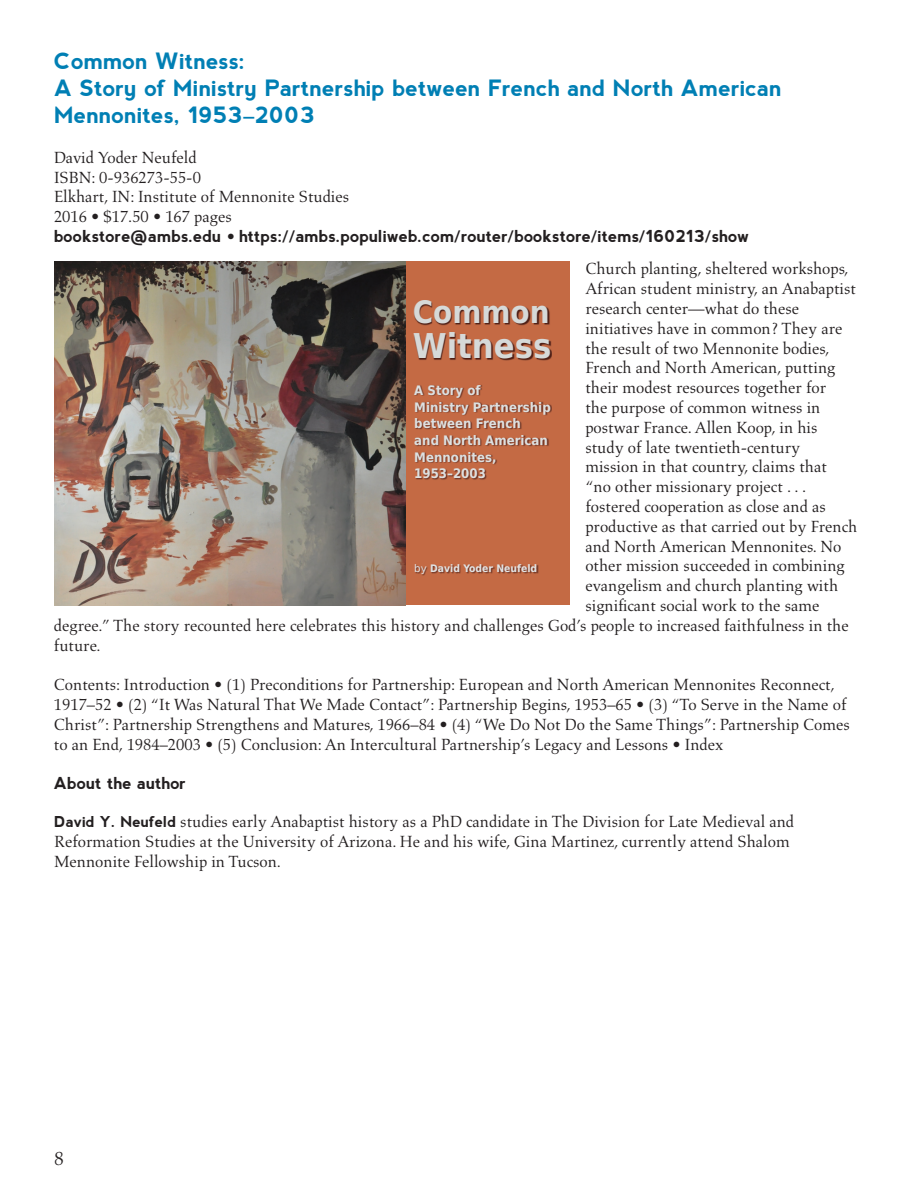
<style>
.page{position:relative;width:918px;height:1188px;background:#fff}
.page>*{position:absolute;margin:0;border:0;box-sizing:border-box;transform-origin:0 0}
.t1{font:700 34.2px "DejaVu Sans Condensed";color:#d6d9d8}
.t2{font:700 31.05px "DejaVu Sans Condensed";color:#d6d9d8}
.t3{font:700 22.5px/27px "nevis";color:#007fb4}
.t4{font:19.5px "Aldus LT Std";color:#231f20}
.t5{font:16.5px/19.8px "Aldus LT Std";color:#231f20}
.t6{font:700 16.5px "nevis";color:#231f20}
.t7{font:700 13.2px/16.6px "DejaVu Sans Condensed";color:#dde0e0}
.t8{font:700 10.35px "DejaVu Sans Condensed";color:#e1e3e4}
.s1{font-family:"Aldus LT Std";font-weight:400}
.s2{font-family:"nevis";font-weight:700;font-size:15px}
.s3{font-family:"DejaVu Sans";font-weight:400}
</style>
<div class="page">
<div style="left:54px;top:261px;width:516px;height:344px;background:#c46a44"></div>
<img style="left:414px;top:301px;width:138px;height:60px">
<img style="left:415px;top:385px;width:137px;height:191px">
<img style="left:54px;top:261px;width:351px;height:344px">
<h3 class="t3" style="left:54px;top:48px;width:729px">Common Witness:<br>A Story of Ministry Partnership between French and North American<br>Mennonites, 1953–2003</h3>
<p class="t5" style="left:54px;top:148px;width:297px">David Yoder Neufeld<br>ISBN: 0-936273-55-0<br>Elkhart, IN: Institute of Mennonite Studies<br>2016 • $17.50 • 167 pages</p>
<p class="t6" style="left:54px;top:227px;width:697px">bookstore@ambs.edu <span class="s1">•</span> https://ambs.populiweb.com/router/bookstore/items/160213/show</p>
<p class="t5" style="left:585px;top:259px;width:265px">Church planting, sheltered workshops,</p>
<p class="t5" style="left:585px;top:279px;width:272px">African student ministry, an Anabaptist</p>
<p class="t5" style="left:585px;top:299px;width:215px">research center—what do these</p>
<p class="t5" style="left:585px;top:319px;width:259px">initiatives have in common? They are</p>
<p class="t5" style="left:585px;top:338px;width:246px">the result of two Mennonite bodies,</p>
<p class="t5" style="left:585px;top:358px;width:252px">French and North American, putting</p>
<p class="t5" style="left:585px;top:378px;width:242px">their modest resources together for</p>
<p class="t5" style="left:585px;top:398px;width:237px">the purpose of common witness in</p>
<p class="t5" style="left:585px;top:418px;width:234px">postwar France. Allen Koop, in his</p>
<p class="t5" style="left:585px;top:437px;width:216px">study of late twentieth-century</p>
<p class="t5" style="left:585px;top:457px;width:243px">mission in that country, claims that</p>
<p class="t5" style="left:585px;top:477px;width:223px">“no other missionary project . . .</p>
<p class="t5" style="left:585px;top:497px;width:242px">fostered cooperation as close and as</p>
<p class="t5" style="left:585px;top:517px;width:273px">productive as that carried out by French</p>
<p class="t5" style="left:585px;top:536px;width:258px">and North American Mennonites. No</p>
<p class="t5" style="left:585px;top:556px;width:261px">other mission succeeded in combining</p>
<p class="t5" style="left:585px;top:576px;width:254px">evangelism and church planting with</p>
<p class="t5" style="left:585px;top:596px;width:236px">significant social work to the same</p>
<p class="t5" style="left:54px;top:616px;width:796px">degree.” The story recounted here celebrates this history and challenges God’s people to increased faithfulness in the</p>
<p class="t5" style="left:54px;top:635px;width:48px">future.</p>
<p class="t5" style="left:54px;top:675px;width:797px">Contents: Introduction • (1) Preconditions for Partnership: European and North American Mennonites Reconnect, 1917–52 • (2) “It Was Natural That We Made Contact”: Partnership Begins, 1953–65 • (3) “To Serve in the Name of Christ”: Partnership Strengthens and Matures, 1966–84 • (4) “We Do Not Do the Same Things”: Partnership Comes to an End, 1984–2003 • (5) Conclusion: An Intercultural Partnership’s Legacy and Lessons • Index</p>
<p class="t6" style="left:54px;top:774px;width:134px">About the author</p>
<p class="t5" style="left:54px;top:812px;width:742px"><span class="s2">David Y. Neufeld</span> studies early Anabaptist history as a PhD candidate in The Division for Late Medieval and<br>Reformation Studies at the University of Arizona. He and his wife, Gina Martinez, currently attend Shalom<br>Mennonite Fellowship in Tucson.</p>
<h2 class="t2" style="left:413px;top:287px;width:138px">Common</h2>
<h1 class="t1" style="left:413px;top:318px;width:140px">Witness</h1>
<p class="t7" style="left:414px;top:381px;width:138px">A Story of<br>Ministry Partnership between French<br>and North American<br>Mennonites,<br>1953–2003</p>
<p class="t8" style="left:414px;top:560px;width:125px"><span class="s3">by</span> David Yoder Neufeld</p>
<p class="t4" style="left:54px;top:1148px;width:11px">8</p>
</div>
